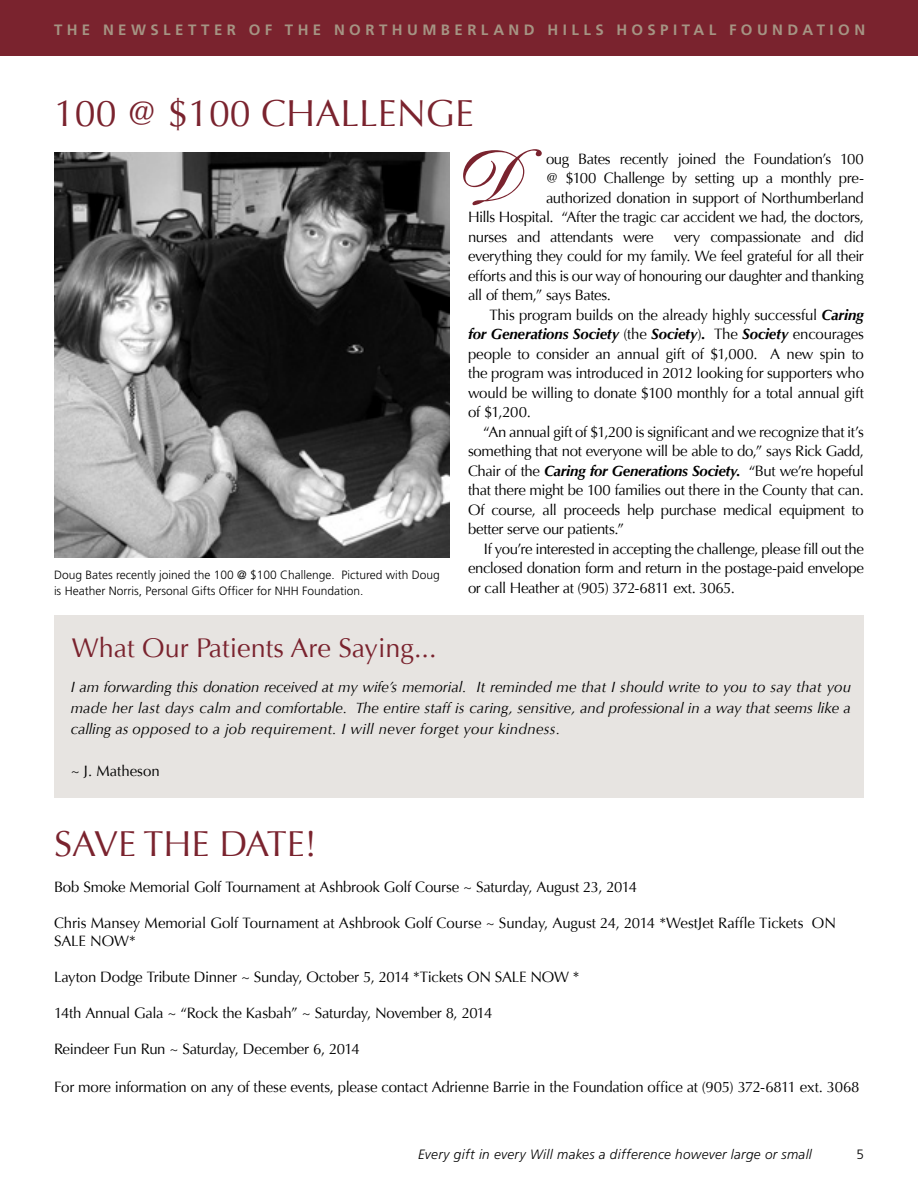
<style>
.page{position:relative;width:918px;height:1188px;background:#fff}
.page>*{position:absolute;margin:0;border:0;box-sizing:border-box;transform-origin:0 0}
.t1{font:90px "Exquisit";color:#7a232e}
.t2{font:37.5px "Optima";color:#7a232e}
.t3{font:36px "Optima";color:#7a232e}
.t4{font:27px "Optima";color:#7a232e}
.t5{font:15px/19.5px "Optima";letter-spacing:-.02em;color:#000;text-align:justify}
.t6{font:italic 15px/21px "Optima";letter-spacing:.02em;color:#000;text-align:justify}
.t7{font:700 15px "Frutiger";letter-spacing:.295em;color:#a59483}
.t8{font:15px "Optima";color:#000}
.t9{font:italic 300 13.5px "Frutiger";letter-spacing:.02em;color:#000}
.t10{font:300 13.5px "Frutiger";color:#000}
.t11{font:300 12px/16.5px "Frutiger";color:#000}
.s1{font-weight:700;font-style:italic}
</style>
<div class="page">
<div style="left:0;top:0;width:918px;height:55px;background:#7a232e"></div>
<img style="left:54px;top:152px;width:396px;height:405px">
<div style="left:54px;top:616px;width:810px;height:182px;background:#e7e4e1"></div>
<p class="t7" style="left:54px;top:21px;width:813px">THE NEWSLETTER OF THE NORTHUMBERLAND HILLS HOSPITAL FOUNDATION</p>
<h2 class="t2" style="left:54px;top:91px;width:421px">100 @ $100 CHALLENGE</h2>
<p class="t11" style="left:54px;top:566px;width:387px">Doug Bates recently joined the 100 @ $100 Challenge. Pictured with Doug is Heather Norris, Personal Gifts Officer for NHH Foundation.</p>
<h3 class="t4" style="left:72px;top:632px;width:366px">What Our Patients Are Saying...</h3>
<h1 class="t1" style="left:452px;top:111px;width:68px">D</h1>
<p class="t5" style="left:546px;top:149px;width:319px">oug Bates recently joined the Foundation’s 100</p>
<p class="t5" style="left:546px;top:169px;width:319px">@ $100 Challenge by setting up a monthly pre-</p>
<p class="t5" style="left:546px;top:188px;width:319px">authorized donation in support of Northumberland</p>
<p class="t5" style="left:468px;top:208px;width:398px">Hills Hospital. “After the tragic car accident we had, the doctors,</p>
<p class="t5" style="left:468px;top:227px;width:187px">nurses and attendants were</p>
<p class="t5" style="left:468px;top:227px;width:398px;text-indent:206px">very compassionate and did everything they could for my family. We feel grateful for all their efforts and this is our way of honouring our daughter and thanking all of them,” says Bates.</p>
<p class="t5" style="left:468px;top:305px;width:398px;text-indent:21px">This program builds on the already highly successful <span class="s1">Caring for Generations Society</span> (the <span class="s1">Society</span>)<span class="s1">.</span> The <span class="s1">Society</span> encourages people to consider an annual gift of $1,000. A new spin to the program was introduced in 2012 looking for supporters who would be willing to donate $100 monthly for a total annual gift of $1,200.</p>
<p class="t5" style="left:468px;top:422px;width:398px;text-indent:15px">“An annual gift of $1,200 is significant and we recognize that it’s something that not everyone will be able to do,” says Rick Gadd, Chair of the <span class="s1">Caring for Generations Society.</span> “But we’re hopeful that there might be 100 families out there in the County that can.<br>Of course, all proceeds help purchase medical equipment to better serve our patients.”</p>
<p class="t5" style="left:468px;top:539px;width:398px;text-indent:16px">If you’re interested in accepting the challenge, please fill out the enclosed donation form and return in the postage-paid envelope or call Heather at (905) 372-6811 ext. 3065.</p>
<p class="t6" style="left:71px;top:677px;width:782px">I am forwarding this donation received at my wife’s memorial. It reminded me that I should write to you to say that you made her last days calm and comfortable. The entire staff is caring, sensitive, and professional in a way that seems like a calling as opposed to a job requirement. I will never forget your kindness.</p>
<p class="t8" style="left:71px;top:762px;width:91px">~ J. Matheson</p>
<h3 class="t3" style="left:54px;top:822px;width:264px">SAVE THE DATE!</h3>
<p class="t5" style="left:54px;top:878px;width:585px">Bob Smoke Memorial Golf Tournament at Ashbrook Golf Course ~ Saturday, August 23, 2014</p>
<p class="t5" style="left:54px;top:914px;width:784px;line-height:18px">Chris Mansey Memorial Golf Tournament at Ashbrook Golf Course ~ Sunday, August 24, 2014 *WestJet Raffle Tickets ON<br>SALE NOW*</p>
<p class="t5" style="left:54px;top:968px;width:527px">Layton Dodge Tribute Dinner ~ Sunday, October 5, 2014 *Tickets ON SALE NOW *</p>
<p class="t5" style="left:54px;top:1004px;width:440px">14th Annual Gala ~ “Rock the Kasbah” ~ Saturday, November 8, 2014</p>
<p class="t5" style="left:54px;top:1040px;width:307px">Reindeer Fun Run ~ Saturday, December 6, 2014</p>
<p class="t5" style="left:54px;top:1077px;width:807px">For more information on any of these events, please contact Adrienne Barrie in the Foundation office at (905) 372-6811 ext. 3068</p>
<p class="t9" style="left:418px;top:1147px;width:395px">Every gift in every Will makes a difference however large or small</p>
<p class="t10" style="left:856px;top:1147px;width:9px">5</p>
</div>
